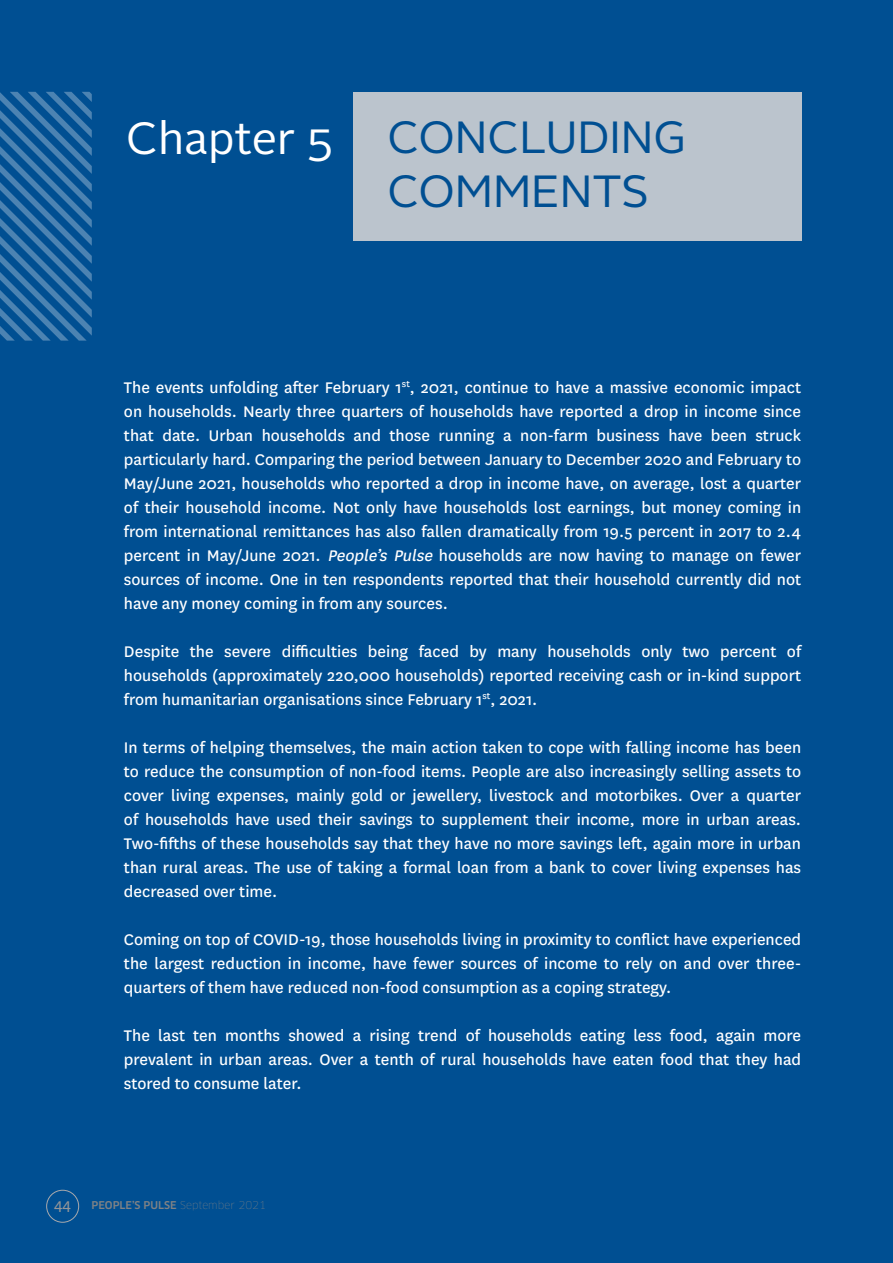
<style>
.page{position:relative;width:893px;height:1263px;background:#004f92}
.page>*{position:absolute;margin:0;border:0;box-sizing:border-box;transform-origin:0 0}
.t1{font:45px/54px "Alright Sans";color:#004f92}
.t2{font:45px "Alright Sans";color:#fff}
.t3{font:18px/24px "National";color:#fff;text-align:justify}
.t4{font:500 10.5px "Clan OT";color:#808285}
.s1{font-style:italic}
.s2{font-family:"Myriad Pro";font-weight:400;font-size:16.5px;color:#939598}
.s3{font-weight:100}
</style>
<div class="page">
<svg style="left:0;top:92px;width:92px;height:249px"></svg>
<div style="left:353px;top:92px;width:448px;height:149px;background:#bbc4cd"></div>
<div style="left:46px;top:1190px;width:33px;height:32px;border:1px solid #a8a9ad;border-radius:50%"></div>
<h1 class="t2" style="left:126px;top:108px;width:208px">Chapter 5</h1>
<h1 class="t1" style="left:387px;top:111px;width:300px">CONCLUDING<br>COMMENTS</h1>
<p class="t3" style="left:124px;top:374px;width:679px">The events unfolding after February 1<sup>st</sup>, 2021, continue to have a massive economic impact on households. Nearly three quarters of households have reported a drop in income since that date. Urban households and those running a non-farm business have been struck particularly hard. Comparing the period between January to December 2020 and February to May/June 2021, households who reported a drop in income have, on average, lost a quarter of their household income. Not only have households lost earnings, but money coming in from international remittances has also fallen dramatically from 19.5 percent in 2017 to 2.4 percent in May/June 2021. <span class="s1">People’s Pulse</span> households are now having to manage on fewer sources of income. One in ten respondents reported that their household currently did not have any money coming in from any sources.</p>
<p class="t3" style="left:124px;top:638px;width:679px">Despite the severe difficulties being faced by many households only two percent of households (approximately 220,000 households) reported receiving cash or in-kind support from humanitarian organisations since February 1<sup>st</sup>, 2021.</p>
<p class="t3" style="left:124px;top:734px;width:679px">In terms of helping themselves, the main action taken to cope with falling income has been to reduce the consumption of non-food items. People are also increasingly selling assets to cover living expenses, mainly gold or jewellery, livestock and motorbikes. Over a quarter of households have used their savings to supplement their income, more in urban areas.<br>Two-fifths of these households say that they have no more savings left, again more in urban than rural areas. The use of taking a formal loan from a bank to cover living expenses has decreased over time.</p>
<p class="t3" style="left:124px;top:926px;width:679px">Coming on top of COVID-19, those households living in proximity to conflict have experienced the largest reduction in income, have fewer sources of income to rely on and over three&shy;quarters of them have reduced non-food consumption as a coping strategy.</p>
<p class="t3" style="left:124px;top:1022px;width:679px">The last ten months showed a rising trend of households eating less food, again more prevalent in urban areas. Over a tenth of rural households have eaten food that they had stored to consume later.</p>
<p class="t4" style="left:54px;top:1199px;width:214px"><span class="s2">44</span> PEOPLE’S PULSE <span class="s3">September 2021</span></p>
</div>
